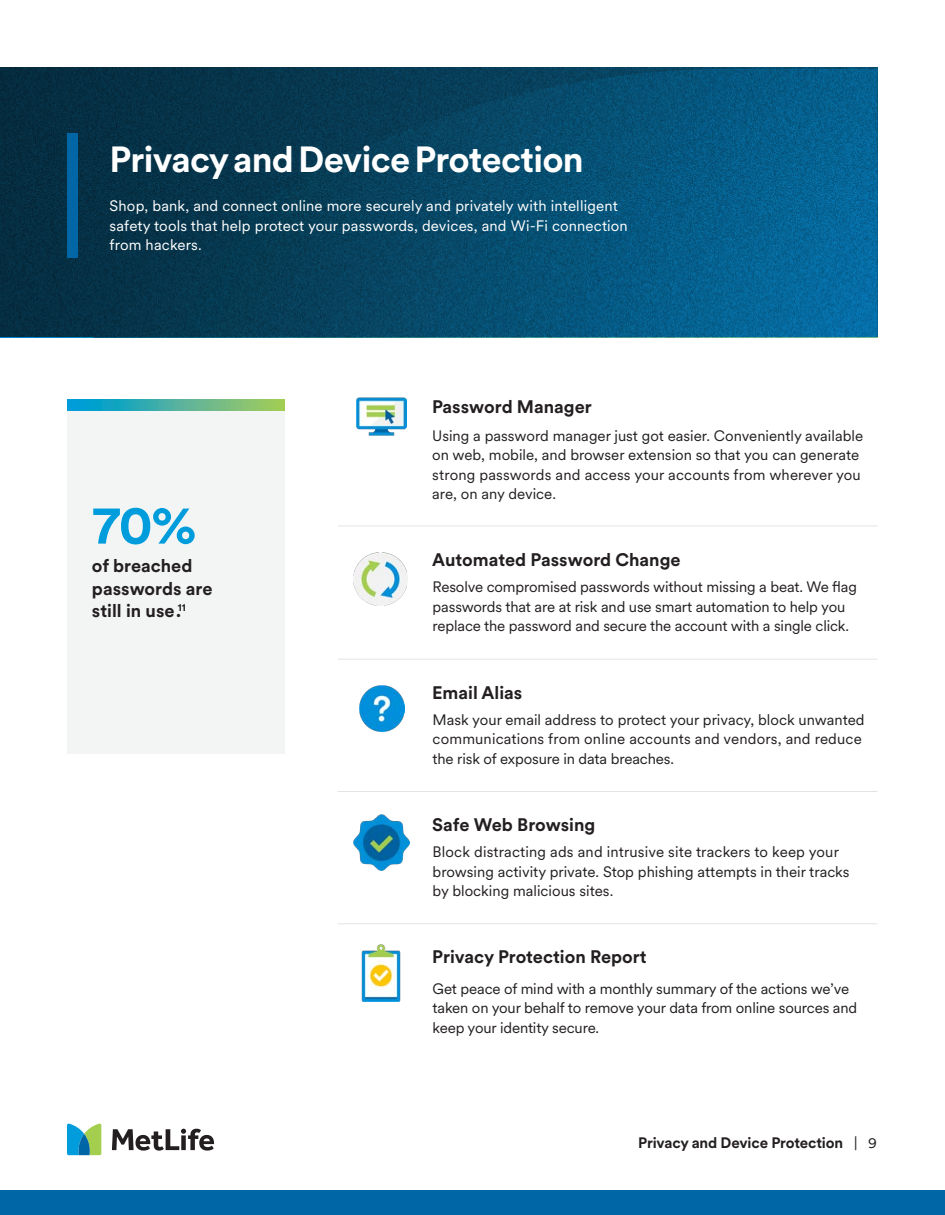
<style>
.page{position:relative;width:945px;height:1215px;background:#fff}
.page>*{position:absolute;margin:0;border:0;box-sizing:border-box;transform-origin:0 0}
.t1{font:700 54px "Met Life Circular";color:#009cdc}
.t2{font:700 36px "Met Life Circular";letter-spacing:-.02em;color:#fff}
.t3{font:700 18px/22.5px "Met Life Circular";color:#231f20}
.t4{font:15px/19.5px "Met Life Circular";letter-spacing:-.005em;color:#231f20}
.t5{font:15px/19.5px "Met Life Circular";letter-spacing:.01em;color:#fff}
.t6{font:700 15px "Met Life Circular";letter-spacing:-.01em;color:#231f20}
.s1{font-weight:400}
</style>
<div class="page">
<img style="left:0;top:68px;width:878px;height:270px">
<div style="left:68px;top:400px;width:217px;height:354px;background:#f3f5f4"></div>
<div style="left:0;top:1191px;width:945px;height:24px;background:#0066a5"></div>
<hr style="left:338px;top:526px;width:540px;height:1px;background:#e2e4e2">
<svg style="left:67px;top:400px;width:218px;height:10px"></svg>
<svg style="left:112px;top:1129px;width:102px;height:22px"></svg>
<svg style="left:67px;top:1123px;width:34px;height:32px"></svg>
<img style="left:356px;top:397px;width:50px;height:39px">
<hr style="left:338px;top:659px;width:540px;height:1px;background:#e2e4e2">
<hr style="left:338px;top:791px;width:540px;height:1px;background:#e2e4e2">
<hr style="left:338px;top:923px;width:540px;height:1px;background:#e2e4e2">
<img style="left:354px;top:552px;width:53px;height:54px">
<img style="left:359px;top:686px;width:46px;height:45px">
<img style="left:354px;top:815px;width:55px;height:55px">
<img style="left:361px;top:944px;width:40px;height:57px">
<div style="left:68px;top:134px;width:10px;height:124px;background:#0066a5"></div>
<p class="t2" style="left:110px;top:135px;width:476px">Privacy and Device Protection</p>
<p class="t5" style="left:110px;top:196px;width:520px">Shop, bank, and connect online more securely and privately with intelligent safety tools that help protect your passwords, devices, and Wi-Fi connection from hackers.</p>
<p class="t1" style="left:92px;top:487px;width:106px">70%</p>
<p class="t3" style="left:92px;top:554px;width:122px">of breached passwords are still in use.<sup>11</sup></p>
<p class="t3" style="left:432px;top:395px;width:161px">Password Manager</p>
<p class="t4" style="left:432px;top:425px;width:432px">Using a password manager just got easier. Conveniently available on web, mobile, and browser extension so that you can generate strong passwords and access your accounts from wherever you are, on any device.</p>
<p class="t3" style="left:432px;top:548px;width:250px">Automated Password Change</p>
<p class="t4" style="left:433px;top:577px;width:426px">Resolve compromised passwords without missing a beat. We flag passwords that are at risk and use smart automation to help you replace the password and secure the account with a single click.</p>
<p class="t3" style="left:432px;top:680px;width:92px">Email Alias</p>
<p class="t4" style="left:433px;top:709px;width:434px">Mask your email address to protect your privacy, block unwanted communications from online accounts and vendors, and reduce the risk of exposure in data breaches.</p>
<p class="t3" style="left:432px;top:813px;width:165px">Safe Web Browsing</p>
<p class="t4" style="left:433px;top:841px;width:418px">Block distracting ads and intrusive site trackers to keep your browsing activity private. Stop phishing attempts in their tracks by blocking malicious sites.</p>
<p class="t3" style="left:432px;top:945px;width:216px">Privacy Protection Report</p>
<p class="t4" style="left:433px;top:978px;width:426px">Get peace of mind with a monthly summary of the actions we’ve taken on your behalf to remove your data from online sources and keep your identity secure.</p>
<p class="t6" style="left:638px;top:1132px;width:240px">Privacy and Device Protection <span class="s1">| 9</span></p>
</div>
